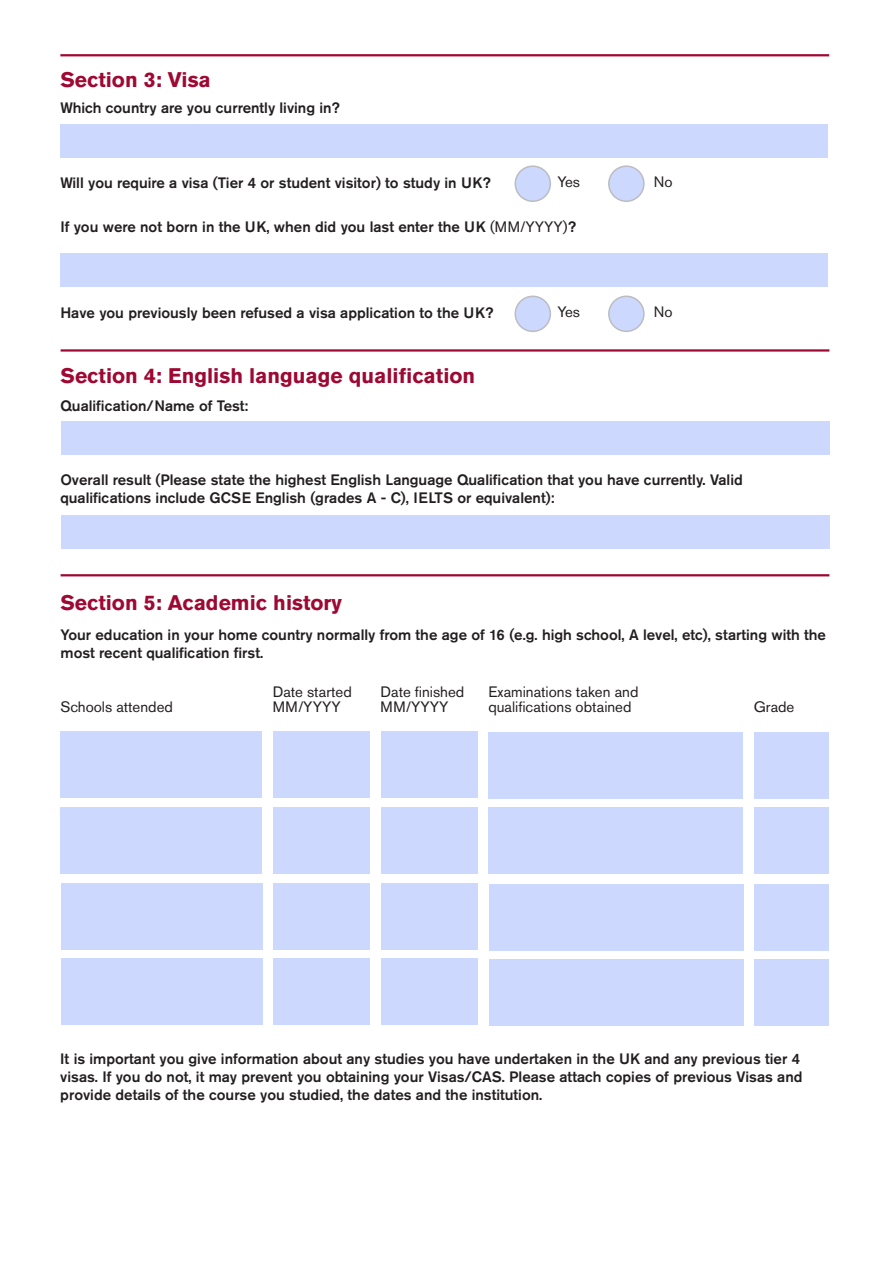
<style>
.page{position:relative;width:893px;height:1263px;background:#fff}
.page>*{position:absolute;margin:0;border:0;box-sizing:border-box;transform-origin:0 0}
.t1{font:700 21px "Akzidenz Grotesk Pro";color:#9e0832}
.t2{font:500 15px/18px "Akzidenz Grotesk Pro";color:#231f20}
.t3{font:15px "Akzidenz Grotesk Pro";color:#231f20}
.s1{font-weight:400}
</style>
<div class="page">
<div style="left:515px;top:166px;width:35px;height:35px;background:#ccd8fd;border-radius:50%"></div>
<div style="left:514px;top:165px;width:37px;height:37px;border:2px solid #bcbdc0;border-radius:50%"></div>
<div style="left:609px;top:166px;width:35px;height:35px;background:#ccd8fd;border-radius:50%"></div>
<div style="left:608px;top:165px;width:37px;height:37px;border:2px solid #bcbdc0;border-radius:50%"></div>
<div style="left:515px;top:296px;width:35px;height:35px;background:#ccd8fd;border-radius:50%"></div>
<div style="left:514px;top:296px;width:37px;height:36px;border:2px solid #bcbdc0;border-radius:50%"></div>
<div style="left:609px;top:296px;width:35px;height:35px;background:#ccd8fd;border-radius:50%"></div>
<div style="left:608px;top:296px;width:37px;height:36px;border:2px solid #bcbdc0;border-radius:50%"></div>
<hr style="left:60px;top:54px;width:769px;height:2px;background:#9e0832">
<div style="left:61px;top:125px;width:767px;height:33px;background:#ccd8fd"></div>
<div style="left:60px;top:253px;width:768px;height:33px;background:#ccd8fd"></div>
<div style="left:61px;top:422px;width:768px;height:33px;background:#ccd8fd"></div>
<div style="left:61px;top:515px;width:768px;height:33px;background:#ccd8fd"></div>
<div style="left:60px;top:731px;width:202px;height:67px;background:#ccd8fd"></div>
<div style="left:273px;top:731px;width:97px;height:67px;background:#ccd8fd"></div>
<div style="left:381px;top:731px;width:96px;height:67px;background:#ccd8fd"></div>
<div style="left:488px;top:732px;width:255px;height:66px;background:#ccd8fd"></div>
<div style="left:754px;top:732px;width:75px;height:66px;background:#ccd8fd"></div>
<div style="left:60px;top:807px;width:202px;height:66px;background:#ccd8fd"></div>
<div style="left:273px;top:807px;width:97px;height:66px;background:#ccd8fd"></div>
<div style="left:381px;top:807px;width:96px;height:66px;background:#ccd8fd"></div>
<div style="left:488px;top:808px;width:255px;height:66px;background:#ccd8fd"></div>
<div style="left:754px;top:808px;width:75px;height:66px;background:#ccd8fd"></div>
<div style="left:61px;top:883px;width:201px;height:66px;background:#ccd8fd"></div>
<div style="left:273px;top:883px;width:97px;height:66px;background:#ccd8fd"></div>
<div style="left:381px;top:883px;width:97px;height:66px;background:#ccd8fd"></div>
<div style="left:489px;top:884px;width:254px;height:66px;background:#ccd8fd"></div>
<div style="left:754px;top:884px;width:75px;height:66px;background:#ccd8fd"></div>
<div style="left:61px;top:959px;width:201px;height:66px;background:#ccd8fd"></div>
<div style="left:273px;top:959px;width:97px;height:66px;background:#ccd8fd"></div>
<div style="left:381px;top:959px;width:97px;height:66px;background:#ccd8fd"></div>
<div style="left:489px;top:959px;width:254px;height:67px;background:#ccd8fd"></div>
<div style="left:754px;top:959px;width:75px;height:67px;background:#ccd8fd"></div>
<hr style="left:61px;top:574px;width:768px;height:2px;background:#9e0832">
<hr style="left:61px;top:349px;width:768px;height:3px;background:#9e0832">
<p class="t1" style="left:60px;top:66px;width:152px">Section 3: Visa</p>
<p class="t2" style="left:61px;top:99px;width:281px">Which country are you currently living in?</p>
<p class="t2" style="left:60px;top:173px;width:432px">Will you require a visa (Tier 4 or student visitor) to study in UK?</p>
<p class="t3" style="left:557px;top:172px;width:24px">Yes</p>
<p class="t3" style="left:654px;top:172px;width:20px">No</p>
<p class="t2" style="left:60px;top:218px;width:517px">If you were not born in the UK, when did you last enter the UK <span class="s1">(MM/YYYY)</span>?</p>
<p class="t2" style="left:60px;top:303px;width:435px">Have you previously been refused a visa application to the UK?</p>
<p class="t3" style="left:557px;top:302px;width:24px">Yes</p>
<p class="t3" style="left:654px;top:302px;width:20px">No</p>
<p class="t1" style="left:61px;top:362px;width:416px">Section 4: English language qualification</p>
<p class="t2" style="left:60px;top:396px;width:189px">Qualification/Name of Test:</p>
<p class="t2" style="left:60px;top:471px;width:684px">Overall result (Please state the highest English Language Qualification that you have currently. Valid</p>
<p class="t2" style="left:60px;top:489px;width:495px">qualifications include GCSE English (grades A - C), IELTS or equivalent):</p>
<p class="t1" style="left:60px;top:589px;width:283px">Section 5: Academic history</p>
<p class="t2" style="left:61px;top:625px;width:767px">Your education in your home country normally from the age of 16 (e.g. high school, A level, etc), starting with the most recent qualification first.</p>
<p class="t3" style="left:60px;top:697px;width:114px">Schools attended</p>
<p class="t3" style="left:273px;top:682px;width:81px">Date started</p>
<p class="t3" style="left:273px;top:697px;width:70px">MM/YYYY</p>
<p class="t3" style="left:381px;top:682px;width:85px">Date finished</p>
<p class="t3" style="left:381px;top:697px;width:70px">MM/YYYY</p>
<p class="t3" style="left:488px;top:682px;width:152px">Examinations taken and</p>
<p class="t3" style="left:488px;top:697px;width:145px">qualifications obtained</p>
<p class="t3" style="left:754px;top:697px;width:42px">Grade</p>
<p class="t2" style="left:60px;top:1049px;width:744px">It is important you give information about any studies you have undertaken in the UK and any previous tier 4 visas. If you do not, it may prevent you obtaining your Visas/CAS. Please attach copies of previous Visas and provide details of the course you studied, the dates and the institution.</p>
</div>
